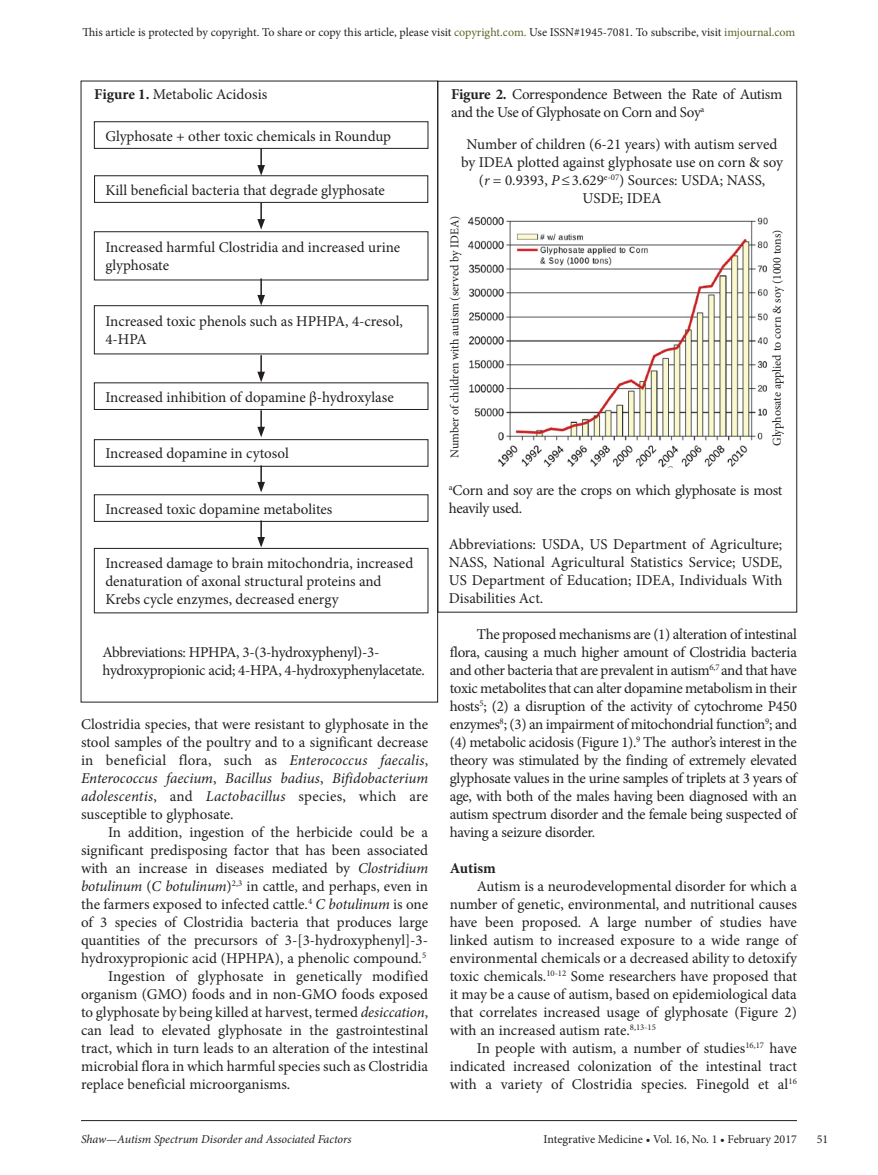
<style>
.page{position:relative;width:878px;height:1175px;background:#fff}
.page>*{position:absolute;margin:0;border:0;box-sizing:border-box;transform-origin:0 0}
.t1{font:15px/18px "Minion Pro";letter-spacing:-.005em;color:#231f20;text-align:justify}
.t2{font:15px/18px "Minion Pro";letter-spacing:-.025em;color:#231f20}
.Heading_2{font:700 15px "Minion Pro";letter-spacing:-.005em;color:#231f20}
.t3{font:12px "Minion Pro";color:#231f20}
.t4{font:italic 12px "Minion Pro";letter-spacing:-.005em;color:#231f20}
.s1{color:#586726}
.s2{font-weight:700}
.s3{font-style:italic}
</style>
<div class="page">
<hr style="left:81px;top:1120px;width:715px;height:1px;background:#231f20">
<div style="left:94px;top:231px;width:334px;height:49px;border:1px solid #231f20"></div>
<div style="left:94px;top:439px;width:334px;height:27px;border:1px solid #231f20"></div>
<div style="left:94px;top:305px;width:334px;height:49px;border:1px solid #231f20"></div>
<div style="left:94px;top:382px;width:334px;height:28px;border:1px solid #231f20"></div>
<div style="left:94px;top:494px;width:334px;height:27px;border:1px solid #231f20"></div>
<div style="left:94px;top:548px;width:334px;height:65px;border:1px solid #231f20"></div>
<svg style="left:257px;top:148px;width:8px;height:28px"></svg>
<svg style="left:257px;top:202px;width:8px;height:28px"></svg>
<svg style="left:257px;top:278px;width:8px;height:27px"></svg>
<svg style="left:257px;top:355px;width:8px;height:27px"></svg>
<svg style="left:257px;top:410px;width:8px;height:27px"></svg>
<svg style="left:257px;top:465px;width:8px;height:27px"></svg>
<svg style="left:257px;top:520px;width:8px;height:27px"></svg>
<img style="left:467px;top:216px;width:301px;height:251px">
<p class="t3" style="left:82px;top:24px;width:714px">This article is protected by copyright. To share or copy this article, please visit <span class="s1">copyright.com.</span> Use ISSN#1945-7081. To subscribe, visit <span class="s1">imjournal.com</span></p>
<p class="t1" style="left:94px;top:85px;width:174px"><span class="s2">Figure 1.</span> Metabolic Acidosis</p>
<p class="t1" style="left:105px;top:127px;width:287px">Glyphosate + other toxic chemicals in Roundup</p>
<p class="t1" style="left:105px;top:181px;width:281px">Kill beneficial bacteria that degrade glyphosate</p>
<p class="t1" style="left:105px;top:238px;width:296px">Increased harmful Clostridia and increased urine glyphosate</p>
<p class="t1" style="left:105px;top:312px;width:299px">Increased toxic phenols such as HPHPA, 4-cresol,<br>4-HPA</p>
<p class="t1" style="left:105px;top:388px;width:290px">Increased inhibition of dopamine β-hydroxylase</p>
<p class="t1" style="left:105px;top:445px;width:185px">Increased dopamine in cytosol</p>
<p class="t1" style="left:105px;top:500px;width:228px">Increased toxic dopamine metabolites</p>
<p class="t1" style="left:105px;top:554px;width:309px;text-align:left">Increased damage to brain mitochondria, increased denaturation of axonal structural proteins and<br>Krebs cycle enzymes, decreased energy</p>
<p class="t2" style="left:103px;top:643px;width:324px">Abbreviations: HPHPA, 3-(3-hydroxyphenyl)-3- hydroxypropionic acid; 4-HPA, 4-hydroxyphenylacetate.</p>
<p class="t1" style="left:81px;top:715px;width:348px">Clostridia species, that were resistant to glyphosate in the stool samples of the poultry and to a significant decrease in beneficial flora, such as <span class="s3">Enterococcus faecalis</span>, <span class="s3">Enterococcus faecium</span>, <span class="s3">Bacillus badius</span>, <span class="s3">Bifidobacterium adolescentis</span>, and <span class="s3">Lactobacillus</span> species, which are susceptible to glyphosate.</p>
<p class="t1" style="left:81px;top:823px;width:348px;text-indent:27px">In addition, ingestion of the herbicide could be a significant predisposing factor that has been associated with an increase in diseases mediated by <span class="s3">Clostridium botulinum</span> (<span class="s3">C botulinum</span>)<sup>2,3</sup> in cattle, and perhaps, even in the farmers exposed to infected cattle.<sup>4</sup> <span class="s3">C botulinum</span> is one of 3 species of Clostridia bacteria that produces large quantities of the precursors of 3-[3-hydroxyphenyl]-3- hydroxypropionic acid (HPHPA), a phenolic compound.<sup>5</sup></p>
<p class="t1" style="left:81px;top:967px;width:349px;text-indent:27px">Ingestion of glyphosate in genetically modified organism (GMO) foods and in non-GMO foods exposed to glyphosate by being killed at harvest, termed <span class="s3">desiccation</span>, can lead to elevated glyphosate in the gastrointestinal tract, which in turn leads to an alteration of the intestinal microbial flora in which harmful species such as Clostridia replace beneficial microorganisms.</p>
<p class="t2" style="left:451px;top:85px;width:333px"><span class="s2">Figure 2.</span> Correspondence Between the Rate of Autism and the Use of Glyphosate on Corn and Soy<sup>a</sup></p>
<p class="t1" style="left:461px;top:135px;width:323px;text-align:center">Number of children (6-21 years) with autism served by IDEA plotted against glyphosate use on corn &amp; soy (<span class="s3">r</span> = 0.9393, <span class="s3">P</span>≤3.629<sup>e-07</sup>) Sources: USDA; NASS, USDE; IDEA</p>
<p class="t3" style="left:769px;top:446px;width:218px;rotate:-90deg">Glyphosate applied to corn &amp; soy (1000 tons)</p>
<p class="t3" style="left:446px;top:458px;width:243px;rotate:-90deg">Number of children with autism (served by IDEA)</p>
<p class="t2" style="left:448px;top:481px;width:335px"><sup>a</sup>Corn and soy are the crops on which glyphosate is most heavily used.</p>
<p class="t1" style="left:448px;top:535px;width:335px">Abbreviations: USDA, US Department of Agriculture; NASS, National Agricultural Statistics Service; USDE, US Department of Education; IDEA, Individuals With Disabilities Act.</p>
<p class="t1" style="left:450px;top:625px;width:348px;text-indent:27px">The proposed mechanisms are (1) alteration of intestinal flora, causing a much higher amount of Clostridia bacteria and other bacteria that are prevalent in autism<sup>6,7</sup> and that have toxic metabolites that can alter dopamine metabolism in their hosts<sup>5</sup>; (2) a disruption of the activity of cytochrome P450 enzymes<sup>8</sup>; (3) an impairment of mitochondrial function<sup>9</sup>; and (4) metabolic acidosis (Figure 1).<sup>9</sup> The author’s interest in the theory was stimulated by the finding of extremely elevated glyphosate values in the urine samples of triplets at 3 years of age, with both of the males having been diagnosed with an autism spectrum disorder and the female being suspected of having a seizure disorder.</p>
<p class="Heading_2" style="left:450px;top:858px;width:48px">Autism</p>
<p class="t1" style="left:450px;top:877px;width:348px;text-indent:27px">Autism is a neurodevelopmental disorder for which a number of genetic, environmental, and nutritional causes have been proposed. A large number of studies have linked autism to increased exposure to a wide range of environmental chemicals or a decreased ability to detoxify toxic chemicals.<sup>10-12</sup> Some researchers have proposed that it may be a cause of autism, based on epidemiological data that correlates increased usage of glyphosate (Figure 2) with an increased autism rate.<sup>8,13-15</sup></p>
<p class="t1" style="left:450px;top:1039px;width:348px;text-indent:27px">In people with autism, a number of studies<sup>16,17</sup> have indicated increased colonization of the intestinal tract with a variety of Clostridia species. Finegold et al<sup>16</sup></p>
<p class="t4" style="left:81px;top:1131px;width:272px">Shaw—Autism Spectrum Disorder and Associated Factors</p>
<p class="t3" style="left:543px;top:1131px;width:255px">Integrative Medicine • Vol. 16, No. 1 • February 2017</p>
<p class="t3" style="left:816px;top:1131px;width:13px">51</p>
</div>
